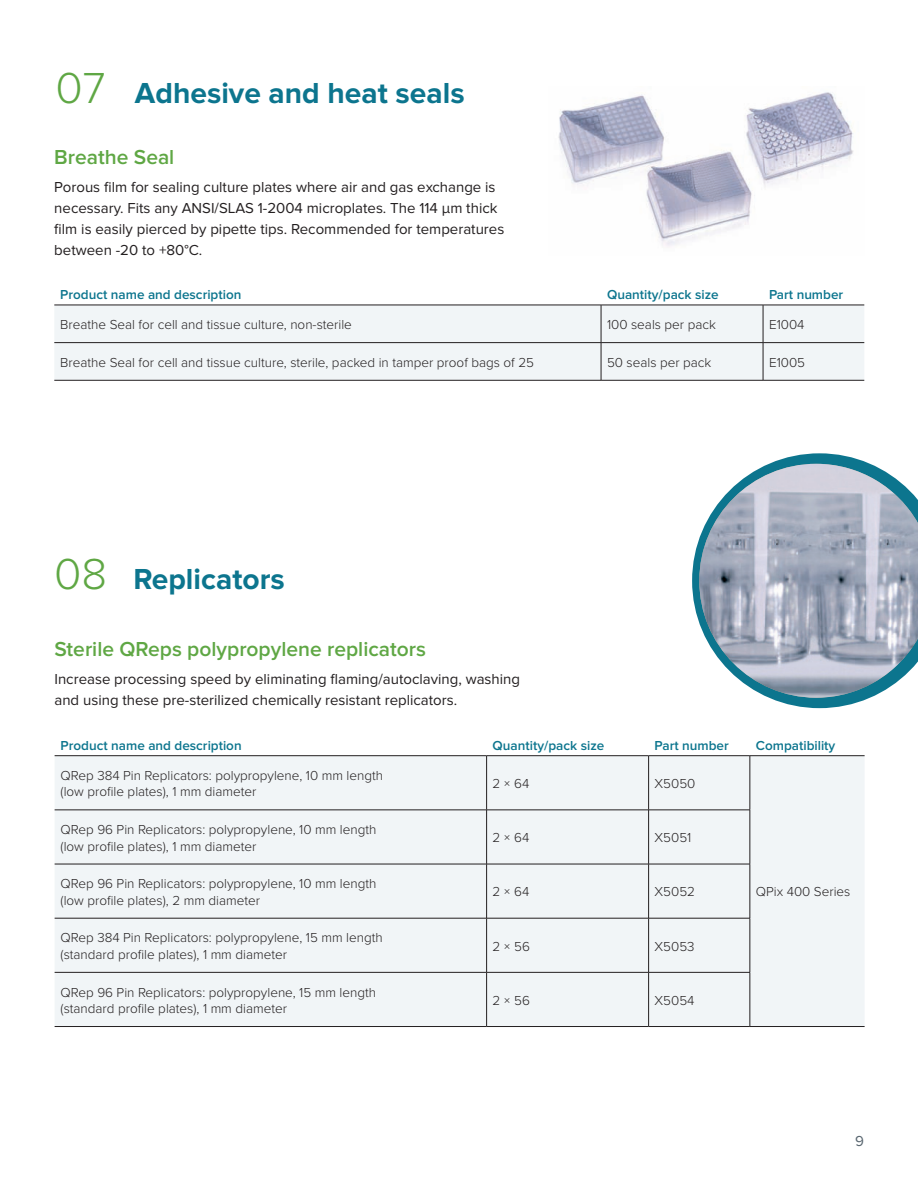
<style>
.page{position:relative;width:918px;height:1188px;background:#fff}
.page>*{position:absolute;margin:0;border:0;box-sizing:border-box;transform-origin:0 0}
.Page_Title{font:700 30px "Proxima Nova";color:#0c758e}
.Sub-Title{font:600 21px "Proxima Nova";color:#5fa744}
.body_copy_large{font:15px/21px "Proxima Nova";color:#231f20}
.t1{font:15px "Proxima Nova";color:#596670}
.Chart_-_left_item{font:300 13.5px "Proxima Nova";color:#231f20}
.Chart_-_Blue_Headings{font:600 13.5px "Proxima Nova";color:#0c758e}
.s1{font-weight:300;font-size:45px;color:#5fa744}
</style>
<div class="page">
<div style="left:54px;top:306px;width:810px;height:74px;background:#f1f5f7"></div>
<hr style="left:54px;top:305px;width:547px;height:1px;background:#231f20">
<hr style="left:601px;top:305px;width:162px;height:1px;background:#231f20">
<hr style="left:601px;top:305px;width:1px;height:37px;background:#231f20">
<hr style="left:763px;top:305px;width:101px;height:1px;background:#231f20">
<hr style="left:763px;top:305px;width:1px;height:37px;background:#231f20">
<hr style="left:54px;top:342px;width:547px;height:1px;background:#231f20">
<hr style="left:601px;top:342px;width:162px;height:1px;background:#231f20">
<hr style="left:601px;top:343px;width:1px;height:37px;background:#231f20">
<hr style="left:763px;top:342px;width:101px;height:1px;background:#231f20">
<hr style="left:763px;top:343px;width:1px;height:37px;background:#231f20">
<hr style="left:54px;top:380px;width:547px;height:1px;background:#231f20">
<hr style="left:601px;top:380px;width:162px;height:1px;background:#231f20">
<hr style="left:763px;top:380px;width:101px;height:1px;background:#231f20">
<img style="left:558px;top:92px;width:296px;height:155px">
<svg style="left:692px;top:453px;width:178px;height:255px"></svg>
<img style="left:699px;top:464px;width:219px;height:234px">
<div style="left:55px;top:756px;width:810px;height:270px;background:#f1f5f7"></div>
<hr style="left:55px;top:755px;width:432px;height:1px;background:#231f20">
<hr style="left:487px;top:755px;width:162px;height:1px;background:#231f20">
<hr style="left:486px;top:756px;width:1px;height:54px;background:#231f20">
<hr style="left:649px;top:755px;width:101px;height:1px;background:#231f20">
<hr style="left:648px;top:756px;width:1px;height:54px;background:#231f20">
<hr style="left:750px;top:755px;width:115px;height:1px;background:#231f20">
<hr style="left:750px;top:756px;width:1px;height:54px;background:#231f20">
<hr style="left:55px;top:810px;width:432px;height:1px;background:#231f20">
<hr style="left:487px;top:810px;width:162px;height:1px;background:#231f20">
<hr style="left:486px;top:810px;width:1px;height:54px;background:#231f20">
<hr style="left:649px;top:810px;width:101px;height:1px;background:#231f20">
<hr style="left:648px;top:810px;width:1px;height:54px;background:#231f20">
<hr style="left:750px;top:810px;width:1px;height:54px;background:#231f20">
<hr style="left:55px;top:864px;width:432px;height:1px;background:#231f20">
<hr style="left:487px;top:864px;width:162px;height:1px;background:#231f20">
<hr style="left:486px;top:864px;width:1px;height:54px;background:#231f20">
<hr style="left:649px;top:864px;width:101px;height:1px;background:#231f20">
<hr style="left:648px;top:864px;width:1px;height:54px;background:#231f20">
<hr style="left:750px;top:864px;width:1px;height:54px;background:#231f20">
<hr style="left:55px;top:918px;width:432px;height:1px;background:#231f20">
<hr style="left:487px;top:918px;width:162px;height:1px;background:#231f20">
<hr style="left:486px;top:918px;width:1px;height:54px;background:#231f20">
<hr style="left:649px;top:918px;width:101px;height:1px;background:#231f20">
<hr style="left:648px;top:918px;width:1px;height:54px;background:#231f20">
<hr style="left:750px;top:918px;width:1px;height:54px;background:#231f20">
<hr style="left:55px;top:972px;width:432px;height:1px;background:#231f20">
<hr style="left:487px;top:972px;width:162px;height:1px;background:#231f20">
<hr style="left:486px;top:973px;width:1px;height:53px;background:#231f20">
<hr style="left:649px;top:972px;width:101px;height:1px;background:#231f20">
<hr style="left:648px;top:973px;width:1px;height:53px;background:#231f20">
<hr style="left:750px;top:973px;width:1px;height:53px;background:#231f20">
<hr style="left:55px;top:1026px;width:432px;height:1px;background:#231f20">
<hr style="left:487px;top:1026px;width:162px;height:1px;background:#231f20">
<hr style="left:649px;top:1026px;width:101px;height:1px;background:#231f20">
<hr style="left:750px;top:1026px;width:115px;height:1px;background:#231f20">
<p class="Page_Title" style="left:55px;top:76px;width:411px"><span class="s1">07</span> Adhesive and heat seals</p>
<p class="Sub-Title" style="left:54px;top:145px;width:122px">Breathe Seal</p>
<p class="body_copy_large" style="left:54px;top:176px;width:452px">Porous film for sealing culture plates where air and gas exchange is necessary. Fits any ANSI/SLAS 1-2004 microplates. The 114 µm thick film is easily pierced by pipette tips. Recommended for temperatures between -20 to +80°C.</p>
<p class="Chart_-_Blue_Headings" style="left:60px;top:287px;width:183px">Product name and description</p>
<p class="Chart_-_Blue_Headings" style="left:607px;top:287px;width:113px">Quantity/pack size</p>
<p class="Chart_-_Blue_Headings" style="left:769px;top:287px;width:76px">Part number</p>
<p class="Chart_-_left_item" style="left:60px;top:315px;width:293px">Breathe Seal for cell and tissue culture, non-sterile</p>
<p class="Chart_-_left_item" style="left:607px;top:315px;width:110px">100 seals per pack</p>
<p class="Chart_-_left_item" style="left:769px;top:315px;width:37px">E1004</p>
<p class="Chart_-_left_item" style="left:60px;top:352px;width:475px">Breathe Seal for cell and tissue culture, sterile, packed in tamper proof bags of 25</p>
<p class="Chart_-_left_item" style="left:607px;top:352px;width:106px">50 seals per pack</p>
<p class="Chart_-_left_item" style="left:769px;top:352px;width:38px">E1005</p>
<p class="Page_Title" style="left:54px;top:562px;width:232px"><span class="s1">08</span> Replicators</p>
<p class="Sub-Title" style="left:54px;top:637px;width:373px">Sterile QReps polypropylene replicators</p>
<p class="body_copy_large" style="left:54px;top:669px;width:467px">Increase processing speed by eliminating flaming/autoclaving, washing and using these pre-sterilized chemically resistant replicators.</p>
<p class="Chart_-_Blue_Headings" style="left:61px;top:737px;width:183px">Product name and description</p>
<p class="Chart_-_Blue_Headings" style="left:493px;top:737px;width:113px">Quantity/pack size</p>
<p class="Chart_-_Blue_Headings" style="left:655px;top:737px;width:76px">Part number</p>
<p class="Chart_-_Blue_Headings" style="left:756px;top:737px;width:81px">Compatibility</p>
<p class="Chart_-_left_item" style="left:61px;top:765px;width:324px">QRep 384 Pin Replicators: polypropylene, 10 mm length</p>
<p class="Chart_-_left_item" style="left:61px;top:782px;width:197px">(low profile plates), 1 mm diameter</p>
<p class="Chart_-_left_item" style="left:493px;top:774px;width:38px">2 × 64</p>
<p class="Chart_-_left_item" style="left:655px;top:774px;width:42px">X5050</p>
<p class="Chart_-_left_item" style="left:61px;top:819px;width:317px">QRep 96 Pin Replicators: polypropylene, 10 mm length</p>
<p class="Chart_-_left_item" style="left:61px;top:836px;width:197px">(low profile plates), 1 mm diameter</p>
<p class="Chart_-_left_item" style="left:61px;top:874px;width:317px">QRep 96 Pin Replicators: polypropylene, 10 mm length</p>
<p class="Chart_-_left_item" style="left:61px;top:890px;width:201px">(low profile plates), 2 mm diameter</p>
<p class="Chart_-_left_item" style="left:61px;top:928px;width:324px">QRep 384 Pin Replicators: polypropylene, 15 mm length</p>
<p class="Chart_-_left_item" style="left:61px;top:944px;width:228px">(standard profile plates), 1 mm diameter</p>
<p class="Chart_-_left_item" style="left:61px;top:982px;width:317px">QRep 96 Pin Replicators: polypropylene, 15 mm length</p>
<p class="Chart_-_left_item" style="left:61px;top:998px;width:228px">(standard profile plates), 1 mm diameter</p>
<p class="Chart_-_left_item" style="left:493px;top:828px;width:38px">2 × 64</p>
<p class="Chart_-_left_item" style="left:655px;top:828px;width:38px">X5051</p>
<p class="Chart_-_left_item" style="left:493px;top:882px;width:38px">2 × 64</p>
<p class="Chart_-_left_item" style="left:655px;top:882px;width:42px">X5052</p>
<p class="Chart_-_left_item" style="left:493px;top:936px;width:39px">2 × 56</p>
<p class="Chart_-_left_item" style="left:655px;top:936px;width:41px">X5053</p>
<p class="Chart_-_left_item" style="left:493px;top:990px;width:39px">2 × 56</p>
<p class="Chart_-_left_item" style="left:655px;top:990px;width:41px">X5054</p>
<p class="Chart_-_left_item" style="left:756px;top:882px;width:96px">QPix 400 Series</p>
<p class="t1" style="left:855px;top:1132px;width:10px">9</p>
</div>
